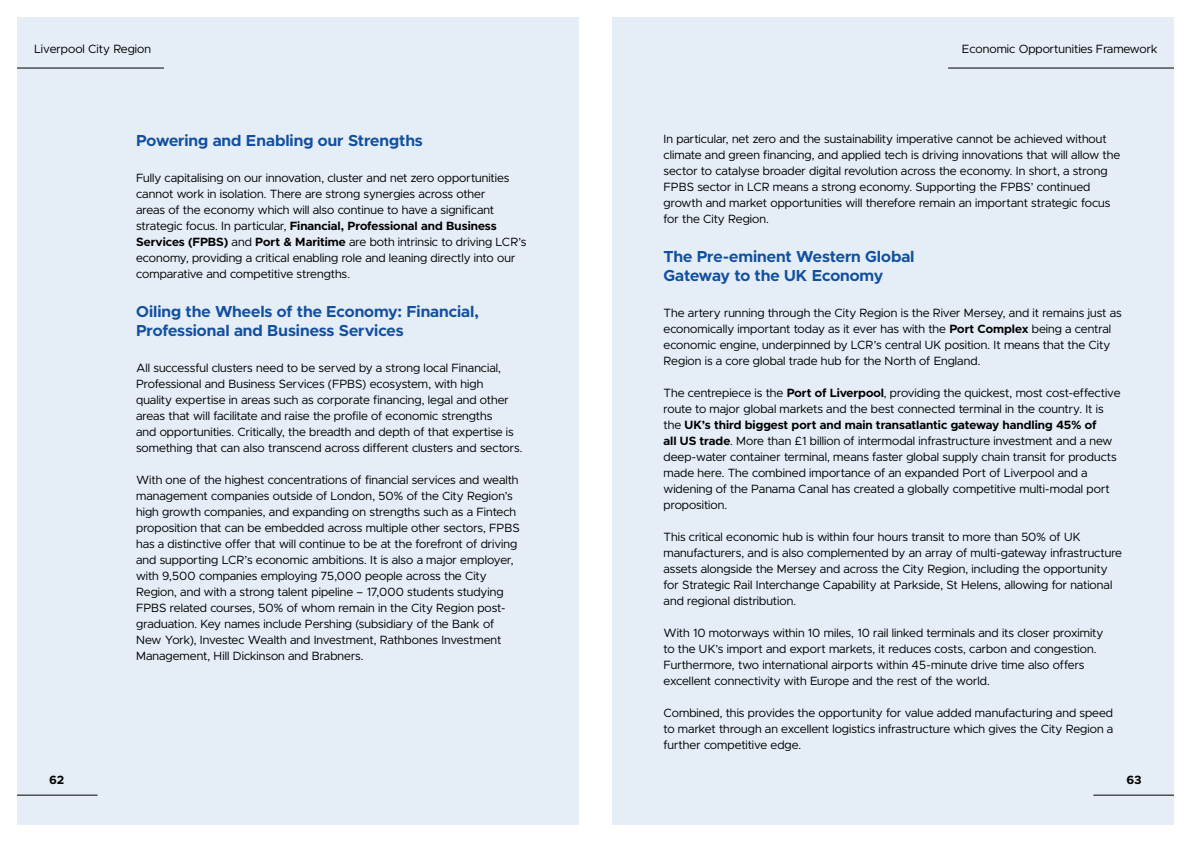
<style>
.page{position:relative;width:1191px;height:842px;background:#fff}
.page>*{position:absolute;margin:0;border:0;box-sizing:border-box;transform-origin:0 0}
.Sub_Headings{font:700 16px/19.2px "Metropolis";color:#12509f}
.t1{font:12px/16px "Metropolis";color:#000}
.t2{font:700 12px "Metropolis";color:#000}
.s1{font-weight:700}
</style>
<div class="page">
<div style="left:612px;top:17px;width:562px;height:808px;background:#e5eef7"></div>
<hr style="left:948px;top:68px;width:226px;height:1px;background:#000">
<hr style="left:1093px;top:795px;width:81px;height:1px;background:#000">
<div style="left:17px;top:17px;width:561px;height:808px;background:#e5eef7"></div>
<hr style="left:17px;top:68px;width:147px;height:1px;background:#000">
<hr style="left:17px;top:795px;width:80px;height:1px;background:#000">
<p class="t1" style="left:34px;top:41px;width:118px">Liverpool City Region</p>
<p class="t1" style="left:962px;top:41px;width:197px">Economic Opportunities Framework</p>
<p class="Sub_Headings" style="left:136px;top:131px;width:288px">Powering and Enabling our Strengths</p>
<p class="t1" style="left:136px;top:170px;width:392px">Fully capitalising on our innovation, cluster and net zero opportunities cannot work in isolation. There are strong synergies across other<br>areas of the economy which will also continue to have a significant strategic focus. In particular, <span class="s1">Financial, Professional and Business Services (FPBS)</span> and <span class="s1">Port &amp; Maritime</span> are both intrinsic to driving LCR’s economy, providing a critical enabling role and leaning directly into our comparative and competitive strengths.</p>
<p class="Sub_Headings" style="left:136px;top:302px;width:344px">Oiling the Wheels of the Economy: Financial,<br>Professional and Business Services</p>
<p class="t1" style="left:136px;top:360px;width:388px">All successful clusters need to be served by a strong local Financial, Professional and Business Services (FPBS) ecosystem, with high<br>quality expertise in areas such as corporate financing, legal and other areas that will facilitate and raise the profile of economic strengths<br>and opportunities. Critically, the breadth and depth of that expertise is something that can also transcend across different clusters and sectors.</p>
<p class="t1" style="left:136px;top:472px;width:385px">With one of the highest concentrations of financial services and wealth management companies outside of London, 50% of the City Region’s high growth companies, and expanding on strengths such as a Fintech proposition that can be embedded across multiple other sectors, FPBS has a distinctive offer that will continue to be at the forefront of driving and supporting LCR’s economic ambitions. It is also a major employer, with 9,500 companies employing 75,000 people across the City Region, and with a strong talent pipeline – 17,000 students studying FPBS related courses, 50% of whom remain in the City Region post&shy;graduation. Key names include Pershing (subsidiary of the Bank of New York), Investec Wealth and Investment, Rathbones Investment Management, Hill Dickinson and Brabners.</p>
<p class="t1" style="left:663px;top:131px;width:458px">In particular, net zero and the sustainability imperative cannot be achieved without climate and green financing, and applied tech is driving innovations that will allow the sector to catalyse broader digital revolution across the economy. In short, a strong FPBS sector in LCR means a strong economy. Supporting the FPBS’ continued growth and market opportunities will therefore remain an important strategic focus for the City Region.</p>
<p class="Sub_Headings" style="left:663px;top:247px;width:252px">The Pre-eminent Western Global<br>Gateway to the UK Economy</p>
<p class="t1" style="left:663px;top:305px;width:460px">The artery running through the City Region is the River Mersey, and it remains just as economically important today as it ever has with the <span class="s1">Port Complex</span> being a central economic engine, underpinned by LCR’s central UK position. It means that the City Region is a core global trade hub for the North of England.</p>
<p class="t1" style="left:663px;top:385px;width:458px">The centrepiece is the <span class="s1">Port of Liverpool</span>, providing the quickest, most cost-effective route to major global markets and the best connected terminal in the country. It is the <span class="s1">UK’s third biggest port and main transatlantic gateway handling 45% of<br>all US trade</span>. More than £1 billion of intermodal infrastructure investment and a new deep-water container terminal, means faster global supply chain transit for products made here. The combined importance of an expanded Port of Liverpool and a widening of the Panama Canal has created a globally competitive multi-modal port proposition.</p>
<p class="t1" style="left:663px;top:529px;width:460px">This critical economic hub is within four hours transit to more than 50% of UK manufacturers, and is also complemented by an array of multi-gateway infrastructure assets alongside the Mersey and across the City Region, including the opportunity for Strategic Rail Interchange Capability at Parkside, St Helens, allowing for national and regional distribution.</p>
<p class="t1" style="left:663px;top:625px;width:441px">With 10 motorways within 10 miles, 10 rail linked terminals and its closer proximity to the UK’s import and export markets, it reduces costs, carbon and congestion.<br>Furthermore, two international airports within 45-minute drive time also offers excellent connectivity with Europe and the rest of the world.</p>
<p class="t1" style="left:663px;top:705px;width:451px;text-align:justify">Combined, this provides the opportunity for value added manufacturing and speed to market through an excellent logistics infrastructure which gives the City Region a further competitive edge.</p>
<p class="t2" style="left:49px;top:772px;width:17px">62</p>
<p class="t2" style="left:1126px;top:772px;width:17px">63</p>
</div>
